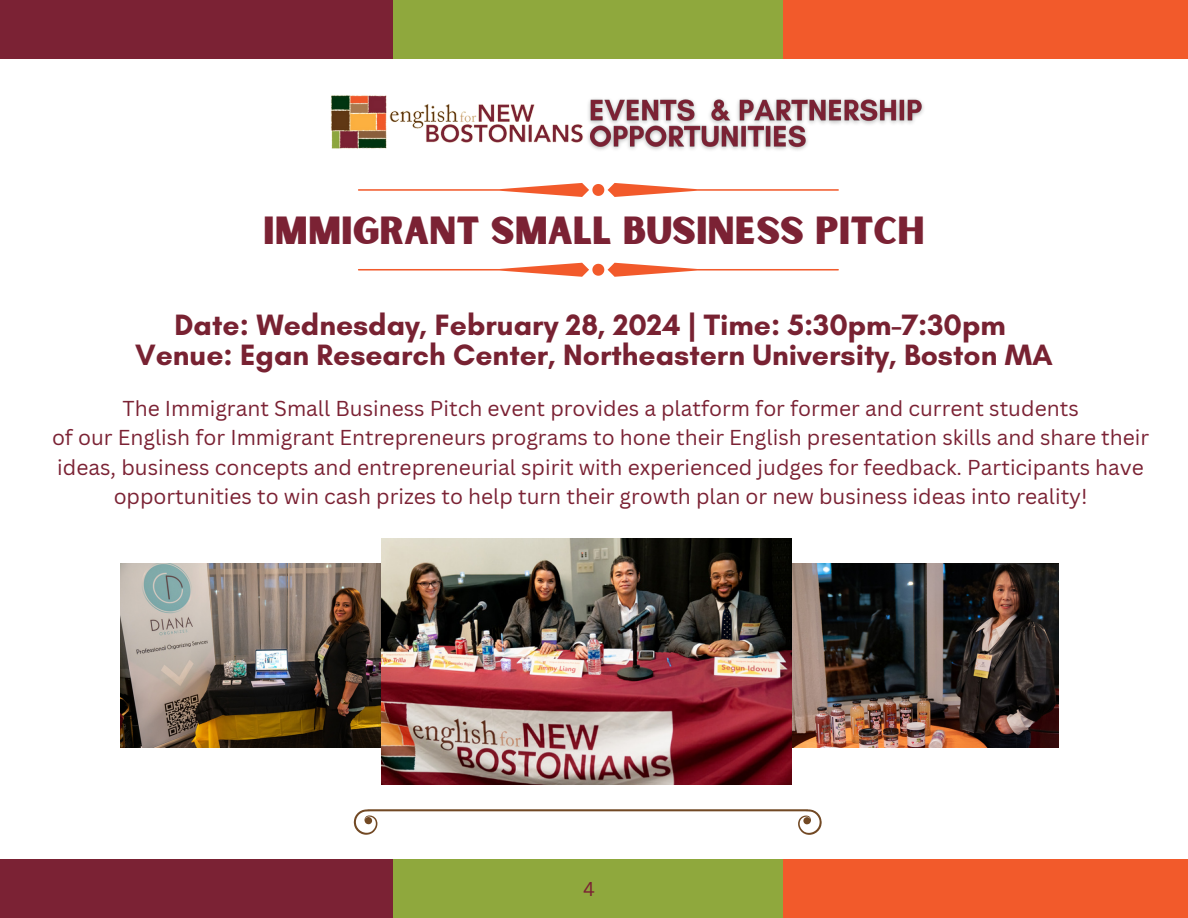
<style>
.page{position:relative;width:1188px;height:918px;background:#fff}
.page>*{position:absolute;margin:0;border:0;box-sizing:border-box;transform-origin:0 0}
.t1{font:37.5px "Sunborn Sans One";color:#7b2234}
.t2{font:700 30px "Glacial Indifference";color:#782232}
.t3{font:21px/29.2px "Canva Sans";color:#7b2234;text-align:center}
.t4{font:19.5px "Canva Sans";color:#7b2234}
</style>
<div class="page">
<div style="left:0;top:860px;width:405px;height:58px;background:#7b2234"></div>
<div style="left:783px;top:860px;width:405px;height:58px;background:#f25a2b"></div>
<div style="left:393px;top:860px;width:390px;height:58px;background:#8fa83d"></div>
<div style="left:0;top:0;width:405px;height:58px;background:#7b2234"></div>
<div style="left:783px;top:0;width:405px;height:58px;background:#f25a2b"></div>
<div style="left:393px;top:0;width:390px;height:58px;background:#8fa83d"></div>
<svg style="left:354px;top:809px;width:468px;height:26px"></svg>
<img style="left:121px;top:563px;width:260px;height:185px">
<img style="left:792px;top:563px;width:266px;height:185px">
<img style="left:381px;top:539px;width:411px;height:245px">
<svg style="left:358px;top:183px;width:480px;height:14px"></svg>
<svg style="left:358px;top:263px;width:480px;height:14px"></svg>
<img style="left:331px;top:95px;width:250px;height:54px">
<img style="left:581px;top:99px;width:343px;height:51px">
<p class="t1" style="left:263px;top:206px;width:663px">IMMIGRANT SMALL BUSINESS PITCH</p>
<p class="t2" style="left:175px;top:306px;width:833px">Date: Wednesday, February 28, 2024 | Time: 5:30pm-7:30pm</p>
<p class="t2" style="left:135px;top:337px;width:919px">Venue: Egan Research Center, Northeastern University, Boston MA</p>
<p class="t3" style="left:123px;top:393px;width:958px">The Immigrant Small Business Pitch event provides a platform for former and current students</p>
<p class="t3" style="left:52px;top:423px;width:1099px">of our English for Immigrant Entrepreneurs programs to hone their English presentation skills and share their ideas, business concepts and entrepreneurial spirit with experienced judges for feedback. Participants have opportunities to win cash prizes to help turn their growth plan or new business ideas into reality!</p>
<p class="t4" style="left:583px;top:875px;width:13px">4</p>
</div>
